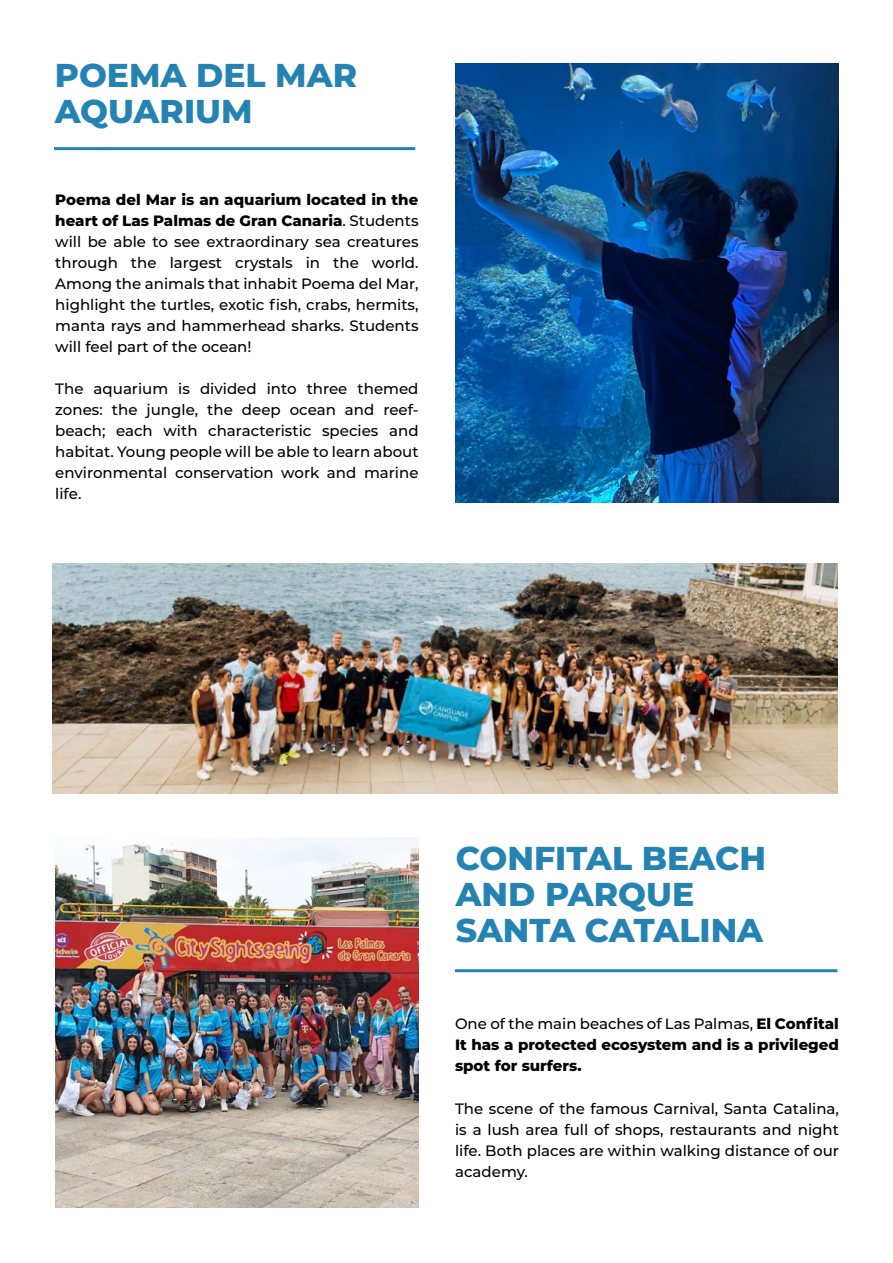
<style>
.page{position:relative;width:893px;height:1263px;background:#fff}
.page>*{position:absolute;margin:0;border:0;box-sizing:border-box;transform-origin:0 0}
.t1{font:800 33px/36px "Montserrat";color:#2583b3}
.t2{font:500 15px/21px "Montserrat";color:#000;text-align:justify}
.t3{font:800 15px/21px "Montserrat";color:#000;text-align:justify}
.s1{font-weight:800}
.s2{font-weight:500}
</style>
<div class="page">
<img style="left:455px;top:64px;width:384px;height:439px">
<img style="left:55px;top:838px;width:364px;height:369px">
<img style="left:53px;top:563px;width:785px;height:231px">
<hr style="left:54px;top:147px;width:361px;height:3px;background:#2583b3">
<hr style="left:455px;top:969px;width:382px;height:3px;background:#2583b3">
<h1 class="t1" style="left:55px;top:57px;width:304px">POEMA DEL MAR<br>AQUARIUM</h1>
<p class="t2" style="left:55px;top:190px;width:365px"><span class="s1">Poema del Mar is an aquarium located in the heart of Las Palmas de Gran Canaria</span>. Students will be able to see extraordinary sea creatures through the largest crystals in the world.<br>Among the animals that inhabit Poema del Mar, highlight the turtles, exotic fish, crabs, hermits, manta rays and hammerhead sharks. Students will feel part of the ocean!</p>
<p class="t2" style="left:55px;top:379px;width:365px">The aquarium is divided into three themed zones: the jungle, the deep ocean and reef&shy;beach; each with characteristic species and habitat. Young people will be able to learn about environmental conservation work and marine life.</p>
<h1 class="t1" style="left:456px;top:840px;width:312px">CONFITAL BEACH<br>AND PARQUE<br>SANTA CATALINA</h1>
<p class="t3" style="left:455px;top:1014px;width:385px"><span class="s2">One of the main beaches of Las Palmas,</span> El Confital It has a protected ecosystem and is a privileged spot for surfers.</p>
<p class="t2" style="left:455px;top:1099px;width:385px">The scene of the famous Carnival, Santa Catalina, is a lush area full of shops, restaurants and night life. Both places are within walking distance of our academy.</p>
</div>
